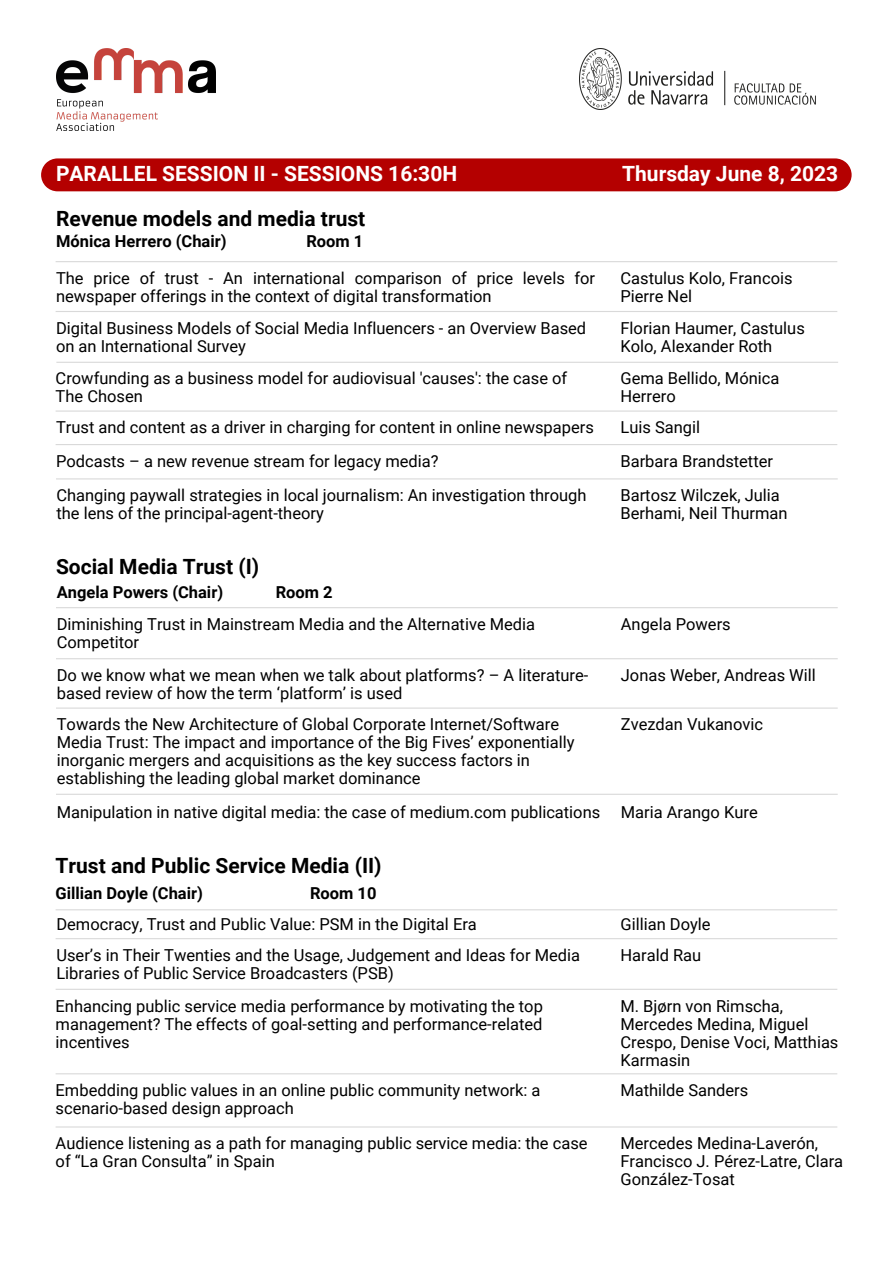
<style>
.page{position:relative;width:893px;height:1264px;background:#fff}
.page>*{position:absolute;margin:0;border:0;box-sizing:border-box;transform-origin:0 0}
.t1{font:700 21px "Roboto";color:#000}
.t2{font:700 21px "Roboto";color:#fff}
.t3{font:16.5px/18px "Roboto";color:#000}
.t4{font:700 16.5px "Roboto";color:#000}
</style>
<div class="page">
<img style="left:57px;top:48px;width:158px;height:82px">
<img style="left:579px;top:48px;width:237px;height:61px">
<div style="left:41px;top:158px;width:810px;height:33px;background:#b40000"></div>
<hr style="left:56px;top:311px;width:781px;height:1px;background:#d9d9d9">
<hr style="left:56px;top:362px;width:782px;height:1px;background:#d9d9d9">
<hr style="left:56px;top:410px;width:781px;height:1px;background:#d9d9d9">
<hr style="left:56px;top:444px;width:781px;height:1px;background:#d9d9d9">
<hr style="left:56px;top:478px;width:781px;height:1px;background:#d9d9d9">
<hr style="left:56px;top:607px;width:781px;height:1px;background:#d9d9d9">
<hr style="left:56px;top:658px;width:781px;height:1px;background:#d9d9d9">
<hr style="left:56px;top:707px;width:781px;height:1px;background:#d9d9d9">
<hr style="left:56px;top:793px;width:781px;height:1px;background:#d9d9d9">
<hr style="left:56px;top:261px;width:781px;height:1px;background:#d9d9d9">
<hr style="left:56px;top:909px;width:781px;height:1px;background:#d9d9d9">
<hr style="left:56px;top:938px;width:781px;height:1px;background:#d9d9d9">
<hr style="left:56px;top:988px;width:781px;height:1px;background:#d9d9d9">
<hr style="left:56px;top:1073px;width:781px;height:1px;background:#d9d9d9">
<hr style="left:56px;top:1126px;width:781px;height:1px;background:#d9d9d9">
<p class="t2" style="left:56px;top:162px;width:402px">PARALLEL SESSION II - SESSIONS 16:30H</p>
<p class="t2" style="left:622px;top:162px;width:217px">Thursday June 8, 2023</p>
<p class="t1" style="left:56px;top:207px;width:311px">Revenue models and media trust</p>
<p class="t4" style="left:56px;top:232px;width:172px">Mónica Herrero (Chair)</p>
<p class="t4" style="left:306px;top:232px;width:58px">Room 1</p>
<p class="t3" style="left:56px;top:269px;width:540px">The price of trust - An international comparison of price levels for newspaper offerings in the context of digital transformation</p>
<p class="t3" style="left:620px;top:269px;width:173px">Castulus Kolo, Francois<br>Pierre Nel</p>
<p class="t3" style="left:56px;top:319px;width:531px">Digital Business Models of Social Media Influencers - an Overview Based on an International Survey</p>
<p class="t3" style="left:620px;top:319px;width:186px">Florian Haumer, Castulus<br>Kolo, Alexander Roth</p>
<p class="t3" style="left:56px;top:370px;width:513px">Crowfunding as a business model for audiovisual 'causes': the case of<br>The Chosen</p>
<p class="t3" style="left:620px;top:370px;width:160px">Gema Bellido, Mónica<br>Herrero</p>
<p class="t3" style="left:56px;top:419px;width:539px">Trust and content as a driver in charging for content in online newspapers</p>
<p class="t3" style="left:620px;top:419px;width:81px">Luis Sangil</p>
<p class="t3" style="left:56px;top:452px;width:384px">Podcasts – a new revenue stream for legacy media?</p>
<p class="t3" style="left:620px;top:452px;width:154px">Barbara Brandstetter</p>
<p class="t3" style="left:56px;top:486px;width:531px">Changing paywall strategies in local journalism: An investigation through the lens of the principal-agent-theory</p>
<p class="t3" style="left:620px;top:486px;width:168px">Bartosz Wilczek, Julia<br>Berhami, Neil Thurman</p>
<p class="t1" style="left:56px;top:555px;width:205px">Social Media Trust (I)</p>
<p class="t4" style="left:57px;top:583px;width:168px">Angela Powers (Chair)</p>
<p class="t3" style="left:57px;top:615px;width:480px">Diminishing Trust in Mainstream Media and the Alternative Media<br>Competitor</p>
<p class="t3" style="left:621px;top:615px;width:111px">Angela Powers</p>
<p class="t3" style="left:57px;top:666px;width:533px">Do we know what we mean when we talk about platforms? – A literature&shy;based review of how the term ‘platform’ is used</p>
<p class="t3" style="left:621px;top:666px;width:196px">Jonas Weber, Andreas Will</p>
<p class="t3" style="left:57px;top:715px;width:519px">Towards the New Architecture of Global Corporate Internet/Software Media Trust: The impact and importance of the Big Fives’ exponentially inorganic mergers and acquisitions as the key success factors in establishing the leading global market dominance</p>
<p class="t3" style="left:621px;top:715px;width:144px">Zvezdan Vukanovic</p>
<p class="t3" style="left:57px;top:803px;width:545px">Manipulation in native digital media: the case of medium.com publications</p>
<p class="t3" style="left:621px;top:803px;width:138px">Maria Arango Kure</p>
<p class="t4" style="left:276px;top:583px;width:58px">Room 2</p>
<p class="t1" style="left:56px;top:853px;width:327px">Trust and Public Service Media (II)</p>
<p class="t4" style="left:56px;top:883px;width:149px">Gillian Doyle (Chair)</p>
<p class="t3" style="left:56px;top:915px;width:422px">Democracy, Trust and Public Value: PSM in the Digital Era</p>
<p class="t3" style="left:620px;top:915px;width:92px">Gillian Doyle</p>
<p class="t3" style="left:56px;top:946px;width:525px">User’s in Their Twenties and the Usage, Judgement and Ideas for Media<br>Libraries of Public Service Broadcasters (PSB)</p>
<p class="t3" style="left:620px;top:946px;width:82px">Harald Rau</p>
<p class="t3" style="left:56px;top:997px;width:489px;text-align:justify">Enhancing public service media performance by motivating the top management? The effects of goal-setting and performance-related incentives</p>
<p class="t3" style="left:620px;top:997px;width:219px">M. Bjørn von Rimscha,<br>Mercedes Medina, Miguel<br>Crespo, Denise Voci, Matthias<br>Karmasin</p>
<p class="t3" style="left:56px;top:1081px;width:486px">Embedding public values in an online public community network: a scenario-based design approach</p>
<p class="t3" style="left:620px;top:1081px;width:129px">Mathilde Sanders</p>
<p class="t3" style="left:56px;top:1134px;width:533px">Audience listening as a path for managing public service media: the case of “La Gran Consulta” in Spain</p>
<p class="t3" style="left:620px;top:1134px;width:224px">Mercedes Medina-Laverón,<br>Francisco J. Pérez-Latre, Clara<br>González-Tosat</p>
<p class="t4" style="left:310px;top:883px;width:68px">Room 10</p>
</div>
